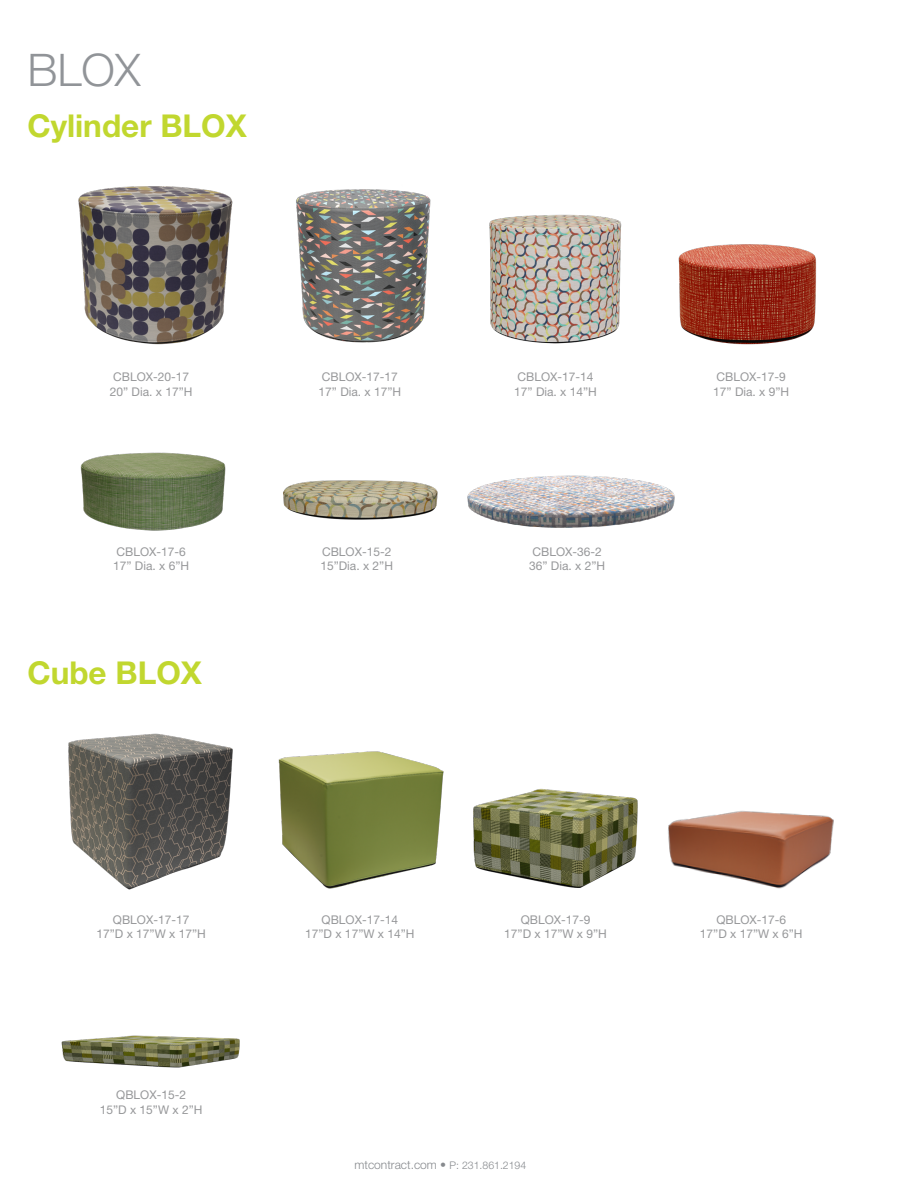
<style>
.page{position:relative;width:918px;height:1188px;background:#fff}
.page>*{position:absolute;margin:0;border:0;box-sizing:border-box;transform-origin:0 0}
.t1{font:300 45px "Helvetica Neue LT Std";color:#919498}
.t2{font:700 31.5px "Helvetica Neue LT Std";color:#c1d72f}
.t3{font:12px/14.4px "Helvetica Neue LT Std";color:#97989a}
.t4{font:300 12px "Helvetica Neue LT Std";color:#878a8e}
.s1{font-size:10.5px}
</style>
<div class="page">
<img style="left:78px;top:186px;width:155px;height:159px">
<img style="left:80px;top:452px;width:146px;height:79px">
<img style="left:68px;top:733px;width:165px;height:157px">
<img style="left:61px;top:1035px;width:179px;height:33px">
<img style="left:278px;top:751px;width:166px;height:138px">
<img style="left:283px;top:480px;width:155px;height:40px">
<img style="left:296px;top:189px;width:135px;height:154px">
<img style="left:473px;top:788px;width:165px;height:100px">
<img style="left:489px;top:214px;width:133px;height:130px">
<img style="left:467px;top:475px;width:208px;height:53px">
<img style="left:668px;top:811px;width:166px;height:78px">
<img style="left:678px;top:244px;width:139px;height:101px">
<h1 class="t1" style="left:27px;top:43px;width:115px">BLOX</h1>
<h2 class="t2" style="left:27px;top:106px;width:221px">Cylinder BLOX</h2>
<p class="t3" style="left:110px;top:370px;width:84px">CBLOX-20-17<br>20” Dia. x 17”H</p>
<p class="t3" style="left:113px;top:544px;width:78px">CBLOX-17-6<br>17” Dia. x 6”H</p>
<h2 class="t2" style="left:27px;top:653px;width:176px">Cube BLOX</h2>
<p class="t3" style="left:319px;top:370px;width:84px">CBLOX-17-17<br>17” Dia. x 17”H</p>
<p class="t3" style="left:320px;top:544px;width:74px">CBLOX-15-2<br>15”Dia. x 2”H</p>
<p class="t3" style="left:514px;top:370px;width:84px">CBLOX-17-14<br>17” Dia. x 14”H</p>
<p class="t3" style="left:529px;top:544px;width:78px">CBLOX-36-2<br>36” Dia. x 2”H</p>
<p class="t3" style="left:96px;top:912px;width:111px;text-align:center">QBLOX-17-17<br>17”D x 17”W x 17”H</p>
<p class="t3" style="left:100px;top:1088px;width:104px;text-align:center">QBLOX-15-2<br>15”D x 15”W x 2”H</p>
<p class="t3" style="left:305px;top:912px;width:111px;text-align:center">QBLOX-17-14<br>17”D x 17”W x 14”H</p>
<p class="t3" style="left:504px;top:912px;width:104px;text-align:center">QBLOX-17-9<br>17”D x 17”W x 9”H</p>
<p class="t4" style="left:355px;top:1157px;width:173px">mtcontract.com • <span class="s1">P: 231.861.2194</span></p>
<p class="t3" style="left:713px;top:370px;width:78px">CBLOX-17-9<br>17” Dia. x 9”H</p>
<p class="t3" style="left:700px;top:912px;width:104px;text-align:center">QBLOX-17-6<br>17”D x 17”W x 6”H</p>
</div>
